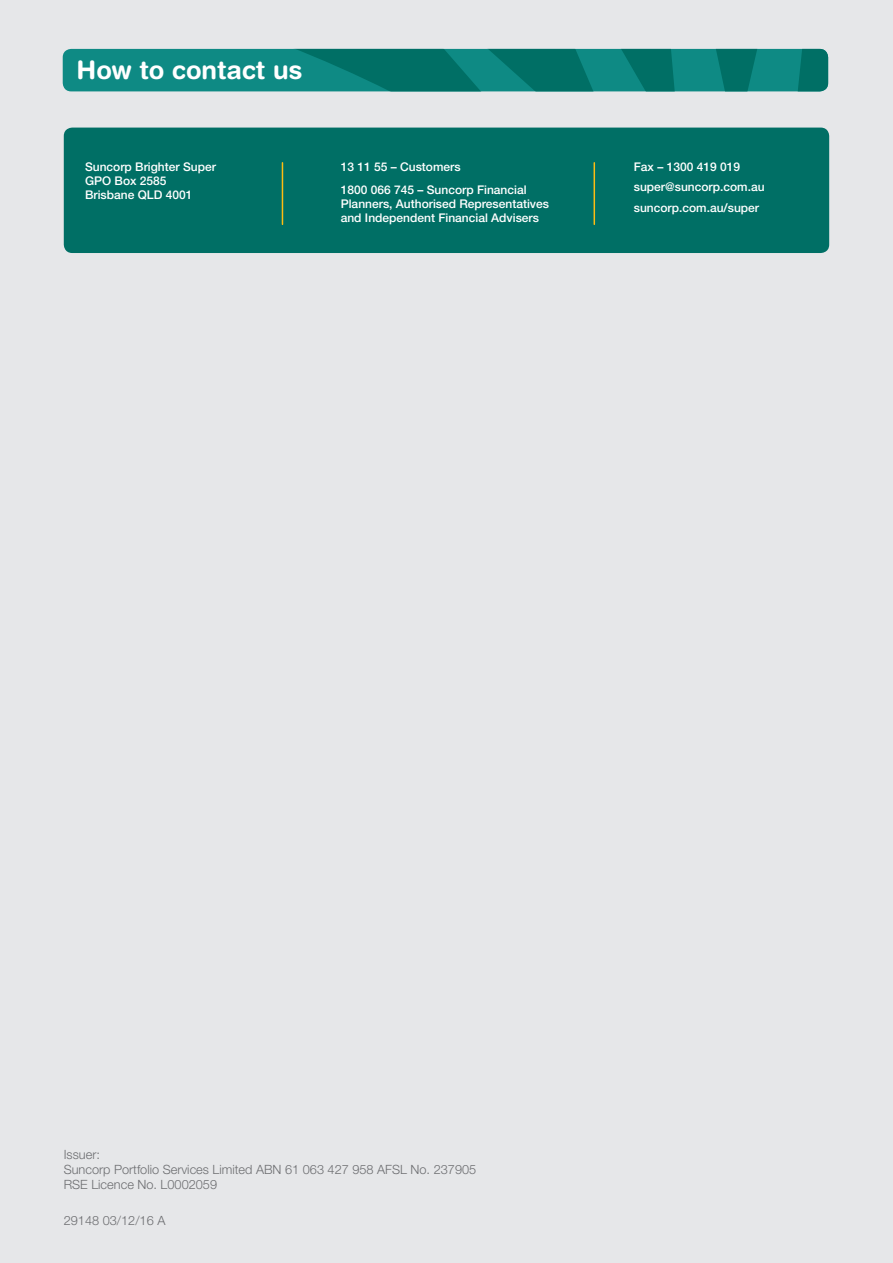
<style>
.page{position:relative;width:893px;height:1263px;background:#e6e7e9}
.page>*{position:absolute;margin:0;border:0;box-sizing:border-box;transform-origin:0 0}
.t1{font:700 25.5px "Helvetica Rounded LT Std";color:#fff}
.t2{font:300 12.75px/15.3px "Helvetica Neue LT Std";color:#6c6d70}
.t3{font:500 12px/14.4px "Helvetica Neue LT Std";color:#fff}
</style>
<div class="page">
<div style="left:63px;top:49px;width:765px;height:42px;background:#0e8a84;border-radius:9px"></div>
<svg style="left:296px;top:49px;width:532px;height:42px"></svg>
<div style="left:64px;top:128px;width:765px;height:125px;background:#006f65;border-radius:9px"></div>
<hr style="left:594px;top:163px;width:1px;height:61px;background:#fdbc12">
<hr style="left:282px;top:163px;width:1px;height:61px;background:#fdbc12">
<h1 class="t1" style="left:77px;top:54px;width:227px">How to contact us</h1>
<p class="t3" style="left:85px;top:159px;width:132px">Suncorp Brighter Super<br>GPO Box 2585<br>Brisbane QLD 4001</p>
<p class="t3" style="left:341px;top:155px;width:187px;line-height:23px">13 11 55 – Customers<br>1800 066 745 – Suncorp Financial</p>
<p class="t3" style="left:341px;top:196px;width:210px">Planners, Authorised Representatives and Independent Financial Advisers</p>
<p class="t3" style="left:634px;top:156px;width:132px;line-height:20.9px">Fax – 1300 419 019 super@suncorp.com.au suncorp.com.au/super</p>
<p class="t2" style="left:64px;top:1146px;width:414px">Issuer:<br>Suncorp Portfolio Services Limited ABN 61 063 427 958 AFSL No. 237905<br>RSE Licence No. L0002059</p>
<p class="t2" style="left:64px;top:1213px;width:103px">29148 03/12/16 A</p>
</div>
